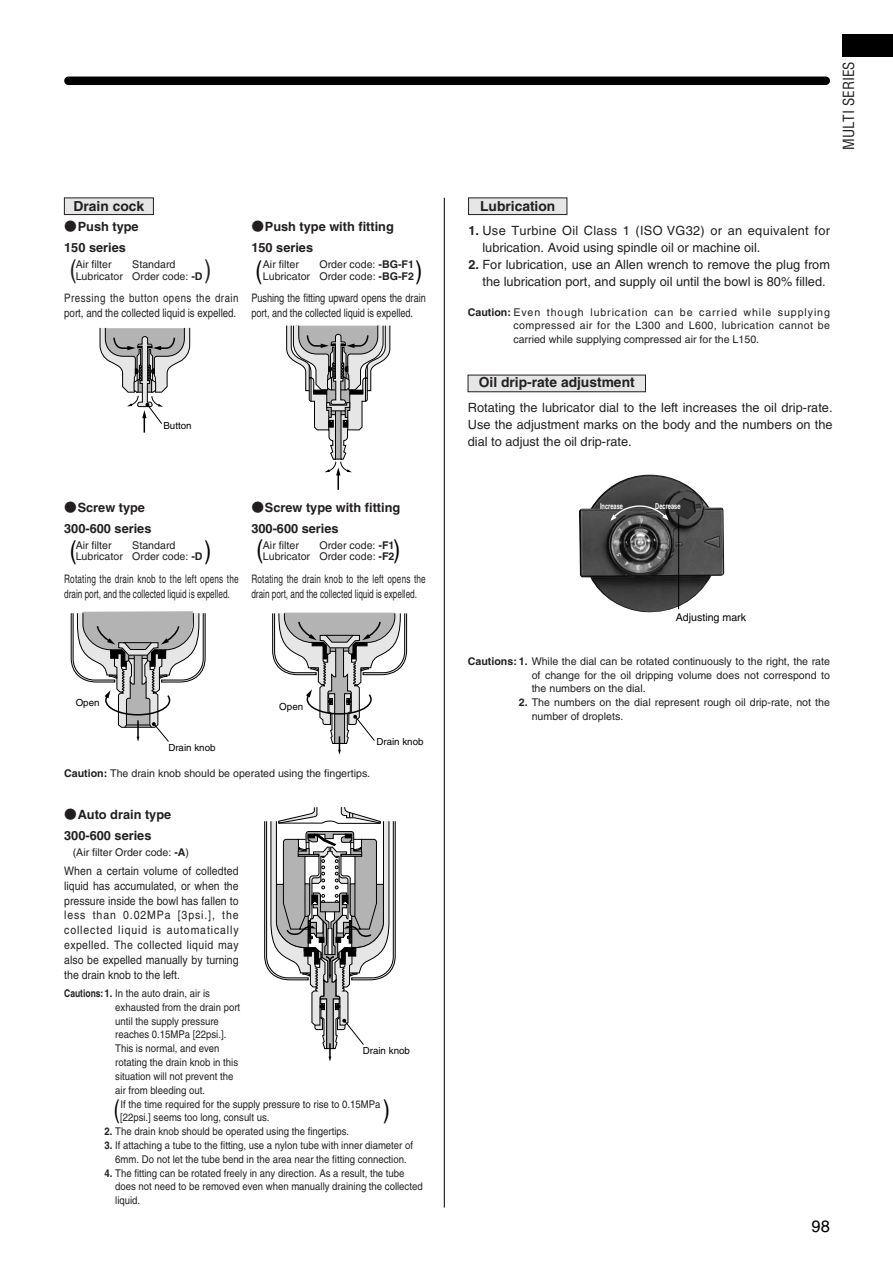
<style>
.page{position:relative;width:893px;height:1263px;background:#fff}
.page>*{position:absolute;margin:0;border:0;box-sizing:border-box;transform-origin:0 0}
.t1{font:25.5px "Helvetica";color:#000;scale:.8 1}
.t2{font:25.5px "Helvetica";color:#231f20;scale:.8 1}
.t3{font:25.5px "Helvetica";color:#000;scale:.7 1}
.t4{font:16.5px "Helvetica";color:#000}
.t5{font:condensed 15px "Helvetica";color:#231f20}
.t6{font:700 13.8px "Helvetica";color:#231f20}
.t7{font:12.75px/17px "Helvetica";color:#231f20}
.t8{font:700 12.75px/21.3px "Helvetica";color:#231f20}
.t9{font:11.7px/14.9px "Helvetica";color:#231f20;text-align:justify;scale:.9 1}
.t10{font:11.7px/15.9px "Helvetica";color:#231f20;scale:.7 1}
.t11{font:11.7px/14.9px "Helvetica";color:#231f20;scale:.78 1}
.t12{font:11.7px/14.9px "Helvetica";color:#231f20;scale:.83 1}
.t13{font:10.65px/13.8px "Helvetica";color:#231f20}
.t14{font:10.65px/13.8px "Helvetica";color:#231f20;text-align:center;scale:.9 1}
.t15{font:10.65px "Helvetica";color:#000}
.t16{font:9.75px "Helvetica";color:#000}
.t17{font:700 8.1px "Helvetica";color:#fff;scale:.7 1}
.s1{font-family:"Gothic BBB";font-weight:500}
.s2{font-weight:700}
</style>
<div class="page">
<img style="left:579px;top:475px;width:145px;height:138px">
<svg style="left:609px;top:505px;width:60px;height:17px"></svg>
<div style="left:65px;top:198px;width:88px;height:16px;background:#e6e6e6"></div>
<div style="left:64px;top:198px;width:89px;height:17px;border:1px solid #231f20"></div>
<svg style="left:264px;top:807px;width:131px;height:255px"></svg>
<div style="left:468px;top:198px;width:99px;height:16px;background:#e6e6e6"></div>
<div style="left:468px;top:198px;width:99px;height:17px;border:1px solid #231f20"></div>
<div style="left:468px;top:375px;width:177px;height:17px;background:#e6e6e6"></div>
<div style="left:468px;top:375px;width:177px;height:17px;border:1px solid #231f20"></div>
<svg style="left:100px;top:328px;width:90px;height:105px"></svg>
<svg style="left:286px;top:325px;width:104px;height:165px"></svg>
<svg style="left:71px;top:611px;width:134px;height:131px"></svg>
<hr style="left:678px;top:515px;width:1px;height:94px;background:#000">
<div style="left:64px;top:77px;width:766px;height:8px;background:#000;border-radius:4px"></div>
<hr style="left:444px;top:198px;width:1px;height:1010px;background:#000">
<div style="left:842px;top:34px;width:50px;height:23px;background:#000"></div>
<svg style="left:272px;top:613px;width:135px;height:142px"></svg>
<p class="t6" style="left:74px;top:201px;width:72px">Drain cock</p>
<p class="t8" style="left:64px;top:217px;width:76px"><span class="s1">●</span>Push type<br>150 series</p>
<p class="t13" style="left:76px;top:259px;width:38px">Air filter</p>
<h1 class="t2" style="left:70px;top:260px;width:10px">(</h1>
<h1 class="t2" style="left:205px;top:260px;width:10px">)</h1>
<p class="t13" style="left:76px;top:260px;width:128px;line-height:11.7px;text-indent:57px">Standard<br>Lubricator Order code: <span class="s2">-D</span></p>
<p class="t12" style="left:64px;top:291px;width:212px">Pressing the button opens the drain port, and the collected liquid is expelled.</p>
<p class="t8" style="left:251px;top:217px;width:144px"><span class="s1">●</span>Push type with fitting<br>150 series</p>
<p class="t13" style="left:263px;top:259px;width:38px">Air filter</p>
<p class="t13" style="left:319px;top:259px;width:96px">Order code: <span class="s2">-BG-F1</span></p>
<h1 class="t1" style="left:255px;top:261px;width:10px">(</h1>
<h1 class="t1" style="left:415px;top:261px;width:10px">)</h1>
<p class="t13" style="left:263px;top:270px;width:153px">Lubricator Order code: <span class="s2">-BG-F2</span></p>
<p class="t11" style="left:251px;top:291px;width:225px">Pushing the fitting upward opens the drain port, and the collected liquid is expelled.</p>
<p class="t16" style="left:163px;top:422px;width:30px">Button</p>
<p class="t8" style="left:64px;top:498px;width:89px"><span class="s1">●</span>Screw type<br>300-600 series</p>
<p class="t13" style="left:76px;top:539px;width:38px">Air filter</p>
<p class="t8" style="left:251px;top:498px;width:150px"><span class="s1">●</span>Screw type with fitting<br>300-600 series</p>
<p class="t13" style="left:263px;top:539px;width:38px">Air filter</p>
<h1 class="t1" style="left:70px;top:540px;width:10px">(</h1>
<h1 class="t1" style="left:205px;top:540px;width:10px">)</h1>
<h1 class="t1" style="left:256px;top:539px;width:10px">(</h1>
<h1 class="t1" style="left:393px;top:539px;width:10px">)</h1>
<p class="t13" style="left:76px;top:540px;width:128px;line-height:11.7px;text-indent:57px">Standard<br>Lubricator Order code: <span class="s2">-D</span></p>
<p class="t10" style="left:64px;top:572px;width:251px">Rotating the drain knob to the left opens the drain port, and the collected liquid is expelled.</p>
<p class="t13" style="left:263px;top:540px;width:133px;line-height:11.7px;text-align:right">Order code: <span class="s2">-F1<br></span>Lubricator Order code: <span class="s2">-F2</span></p>
<p class="t10" style="left:251px;top:572px;width:251px">Rotating the drain knob to the left opens the drain port, and the collected liquid is expelled.</p>
<p class="t16" style="left:76px;top:699px;width:25px">Open</p>
<p class="t16" style="left:168px;top:744px;width:49px">Drain knob</p>
<p class="t16" style="left:279px;top:703px;width:25px">Open</p>
<p class="t16" style="left:376px;top:738px;width:49px">Drain knob</p>
<p class="t13" style="left:64px;top:768px;width:307px"><span class="s2">Caution:</span> The drain knob should be operated using the fingertips.</p>
<p class="t8" style="left:64px;top:805px;width:108px"><span class="s1">●</span>Auto drain type<br>300-600 series</p>
<p class="t13" style="left:73px;top:846px;width:118px">(Air filter Order code: <span class="s2">-A</span>)</p>
<p class="t9" style="left:64px;top:864px;width:195px">When a certain volume of colledted liquid has accumulated, or when the pressure inside the bowl has fallen to less than 0.02MPa [3psi.], the collected liquid is automatically expelled. The collected liquid may also be expelled manually by turning the drain knob to the left.</p>
<p class="t14" style="left:64px;top:987px;width:163px"><span class="s2">Cautions:1.</span> In the auto drain, air is</p>
<p class="t14" style="left:115px;top:1001px;width:140px">exhausted from the drain port</p>
<p class="t14" style="left:115px;top:1015px;width:117px">until the supply pressure</p>
<p class="t14" style="left:115px;top:1029px;width:125px">reaches 0.15MPa [22psi.].</p>
<p class="t14" style="left:115px;top:1043px;width:117px">This is normal, and even</p>
<p class="t14" style="left:115px;top:1056px;width:138px">rotating the drain knob in this</p>
<p class="t14" style="left:115px;top:1070px;width:133px">situation will not prevent the</p>
<p class="t14" style="left:115px;top:1084px;width:101px">air from bleeding out.</p>
<p class="t14" style="left:120px;top:1098px;width:290px">If the time required for the supply pressure to rise to 0.15MPa</p>
<p class="t14" style="left:120px;top:1112px;width:167px">[22psi.] seems too long, consult us.</p>
<p class="t14" style="left:105px;top:1126px;width:273px"><span class="s2">2.</span> The drain knob should be operated using the fingertips.</p>
<p class="t14" style="left:105px;top:1139px;width:344px"><span class="s2">3.</span> If attaching a tube to the fitting, use a nylon tube with inner diameter of<br>6mm. Do not let the tube bend in the area near the fitting connection.</p>
<p class="t14" style="left:115px;top:1167px;width:343px;text-align:left;text-indent:-11px"><span class="s2">4.</span> The fitting can be rotated freely in any direction. As a result, the tube does not need to be removed even when manually draining the collected liquid.</p>
<p class="t16" style="left:363px;top:1047px;width:49px">Drain knob</p>
<h1 class="t3" style="left:114px;top:1100px;width:10px">(</h1>
<h1 class="t1" style="left:383px;top:1100px;width:10px">)</h1>
<h3 class="t5" style="left:842px;top:150px;width:90px;rotate:-90deg">MULTI SERIES</h3>
<p class="t6" style="left:480px;top:201px;width:77px">Lubrication</p>
<p class="t7" style="left:482px;top:223px;width:349px;text-indent:-14px"><span class="s2">1.</span> Use Turbine Oil Class 1 (ISO VG32) or an equivalent for lubrication. Avoid using spindle oil or machine oil.</p>
<p class="t7" style="left:482px;top:257px;width:349px;text-indent:-14px"><span class="s2">2.</span> For lubrication, use an Allen wrench to remove the plug from the lubrication port, and supply oil until the bowl is 80% filled.</p>
<p class="t13" style="left:513px;top:306px;width:318px;text-align:justify;text-indent:-45px"><span class="s2">Caution:</span> Even though lubrication can be carried while supplying compressed air for the L300 and L600, lubrication cannot be carried while supplying compressed air for the L150.</p>
<p class="t6" style="left:479px;top:377px;width:157px">Oil drip-rate adjustment</p>
<p class="t7" style="left:468px;top:400px;width:366px;text-align:justify">Rotating the lubricator dial to the left increases the oil drip-rate.<br>Use the adjustment marks on the body and the numbers on the dial to adjust the oil drip-rate.</p>
<p class="t17" style="left:600px;top:503px;width:34px">Increase</p>
<p class="t17" style="left:655px;top:503px;width:38px">Decrease</p>
<p class="t15" style="left:675px;top:614px;width:72px">Adjusting mark</p>
<p class="t13" style="left:531px;top:655px;width:300px;text-align:justify;text-indent:-64px"><span class="s2">Cautions: 1.</span> While the dial can be rotated continuously to the right, the rate of change for the oil dripping volume does not correspond to the numbers on the dial.</p>
<p class="t13" style="left:531px;top:697px;width:300px;text-indent:-13px"><span class="s2">2.</span> The numbers on the dial represent rough oil drip-rate, not the number of droplets.</p>
<h2 class="t4" style="left:811px;top:1220px;width:20px">98</h2>
</div>
